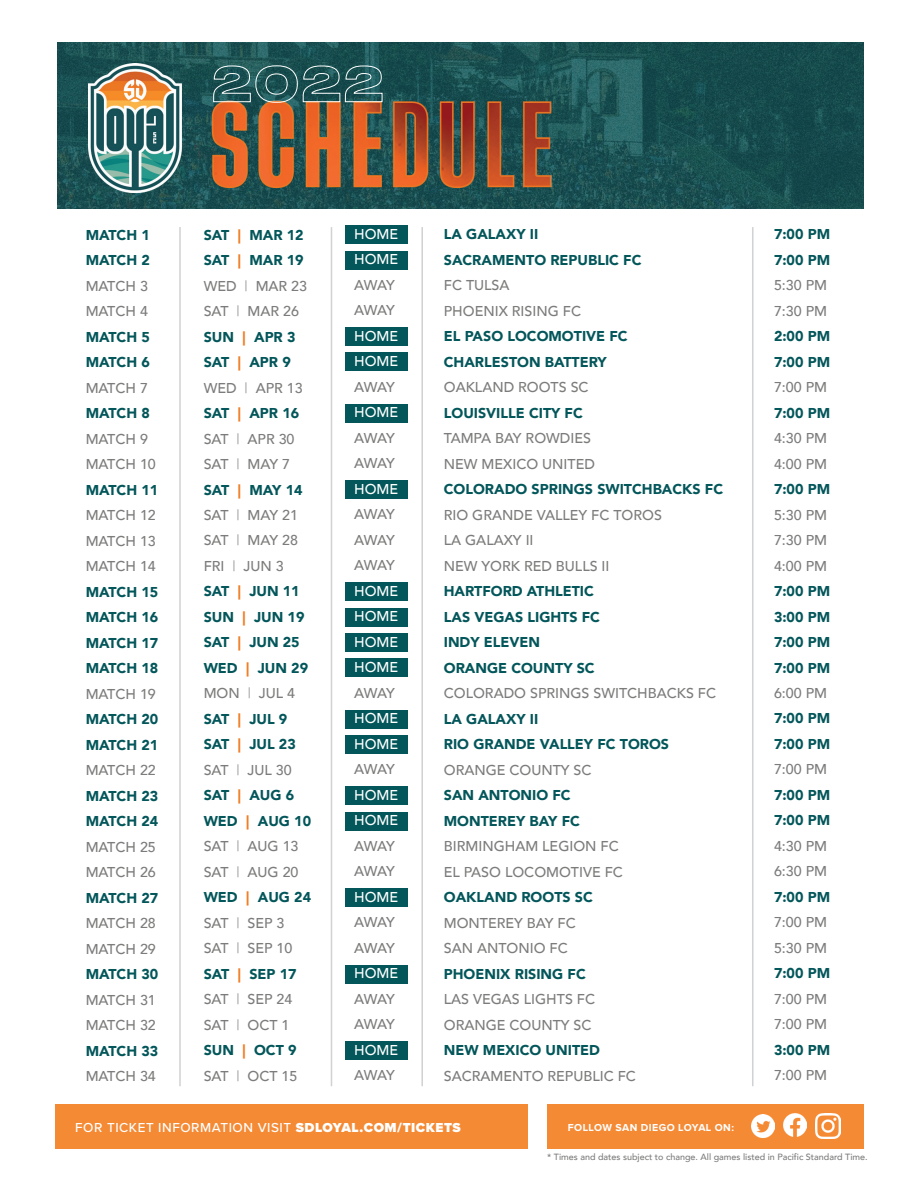
<style>
.page{position:relative;width:918px;height:1188px;background:#fff}
.page>*{position:absolute;margin:0;border:0;box-sizing:border-box;transform-origin:0 0}
.t1{font:900 14.25px/25.5px "Avenir";color:#03565a}
.t2{font:500 14.25px/25.5px "Avenir";color:#7c7c7b}
.t3{font:500 14.25px/25.5px "Avenir";color:#fff}
.t4{font:500 14.25px/25.5px "Avenir";letter-spacing:-.025em;color:#7c7c7b}
.t5{font:500 13.5px "Proxima Nova";letter-spacing:.04em;color:#fff}
.t6{font:700 10.5px "Proxima Nova";letter-spacing:.04em;color:#fff}
.t7{font:500 9px "Avenir";color:#7c7c7b}
.s1{color:#f17c23}
.s2{font-weight:500;color:#7c7c7b}
.s3{font-weight:500;color:#ababab}
.s4{font-weight:900}
</style>
<div class="page">
<div style="left:345px;top:226px;width:63px;height:18px;background:#03565a"></div>
<div style="left:345px;top:251px;width:63px;height:19px;background:#03565a"></div>
<div style="left:345px;top:328px;width:63px;height:18px;background:#03565a"></div>
<div style="left:345px;top:404px;width:63px;height:18px;background:#03565a"></div>
<div style="left:345px;top:481px;width:63px;height:18px;background:#03565a"></div>
<div style="left:345px;top:353px;width:63px;height:18px;background:#03565a"></div>
<div style="left:345px;top:583px;width:63px;height:18px;background:#03565a"></div>
<div style="left:345px;top:608px;width:63px;height:18px;background:#03565a"></div>
<div style="left:345px;top:634px;width:63px;height:18px;background:#03565a"></div>
<div style="left:345px;top:659px;width:63px;height:18px;background:#03565a"></div>
<div style="left:345px;top:710px;width:63px;height:18px;background:#03565a"></div>
<div style="left:345px;top:736px;width:63px;height:18px;background:#03565a"></div>
<div style="left:345px;top:889px;width:63px;height:18px;background:#03565a"></div>
<div style="left:345px;top:965px;width:63px;height:18px;background:#03565a"></div>
<div style="left:345px;top:1041px;width:63px;height:18px;background:#03565a"></div>
<div style="left:345px;top:787px;width:63px;height:18px;background:#03565a"></div>
<div style="left:345px;top:812px;width:63px;height:18px;background:#03565a"></div>
<img style="left:58px;top:42px;width:806px;height:167px">
<hr style="left:179px;top:227px;width:2px;height:859px;background:#d1d2d4">
<hr style="left:331px;top:227px;width:1px;height:859px;background:#d1d2d4">
<hr style="left:421px;top:227px;width:2px;height:859px;background:#d1d2d4">
<hr style="left:752px;top:227px;width:2px;height:859px;background:#d1d2d4">
<div style="left:55px;top:1105px;width:472px;height:44px;background:#f58a34"></div>
<div style="left:547px;top:1105px;width:317px;height:44px;background:#f58a34"></div>
<img style="left:752px;top:1115px;width:22px;height:22px">
<img style="left:783px;top:1114px;width:23px;height:23px">
<img style="left:816px;top:1114px;width:25px;height:25px">
<img style="left:211px;top:100px;width:342px;height:90px">
<svg style="left:213px;top:65px;width:170px;height:38px;background:#3c6869"></svg>
<img style="left:88px;top:64px;width:94px;height:128px">
<p class="t1" style="left:86px;top:222px;width:66px">MATCH 1<br>MATCH 2</p>
<p class="t2" style="left:86px;top:272px;width:64px">MATCH 3<br>MATCH 4</p>
<p class="t1" style="left:86px;top:324px;width:66px">MATCH 5<br>MATCH 6</p>
<p class="t2" style="left:86px;top:374px;width:64px">MATCH 7</p>
<p class="t1" style="left:86px;top:400px;width:66px">MATCH 8</p>
<p class="t2" style="left:86px;top:425px;width:72px">MATCH 9<br>MATCH 10</p>
<p class="t1" style="left:86px;top:477px;width:74px">MATCH 11</p>
<p class="t2" style="left:86px;top:502px;width:72px;text-align:justify">MATCH 12<br>MATCH 13<br>MATCH 14</p>
<p class="t1" style="left:86px;top:579px;width:74px;text-align:justify">MATCH 15<br>MATCH 16<br>MATCH 17<br>MATCH 18</p>
<p class="t2" style="left:86px;top:680px;width:72px">MATCH 19</p>
<p class="t1" style="left:86px;top:706px;width:74px">MATCH 20<br>MATCH 21</p>
<p class="t2" style="left:86px;top:757px;width:72px">MATCH 22</p>
<p class="t1" style="left:86px;top:783px;width:74px">MATCH 23<br>MATCH 24</p>
<p class="t2" style="left:86px;top:833px;width:72px">MATCH 25<br>MATCH 26</p>
<p class="t1" style="left:86px;top:885px;width:74px">MATCH 27</p>
<p class="t2" style="left:86px;top:910px;width:72px">MATCH 28<br>MATCH 29</p>
<p class="t1" style="left:86px;top:961px;width:74px">MATCH 30</p>
<p class="t2" style="left:86px;top:986px;width:72px">MATCH 31<br>MATCH 32</p>
<p class="t1" style="left:86px;top:1038px;width:74px">MATCH 33</p>
<p class="t2" style="left:86px;top:1063px;width:72px">MATCH 34</p>
<p class="t3" style="left:354px;top:220px;width:46px">HOME<br>HOME</p>
<p class="t4" style="left:354px;top:271px;width:42px">AWAY<br>AWAY</p>
<p class="t3" style="left:354px;top:322px;width:46px">HOME<br>HOME</p>
<p class="t2" style="left:354px;top:373px;width:42px">AWAY</p>
<p class="t3" style="left:354px;top:399px;width:46px">HOME</p>
<p class="t4" style="left:354px;top:424px;width:42px">AWAY<br>AWAY</p>
<p class="t3" style="left:354px;top:475px;width:46px">HOME</p>
<p class="t2" style="left:354px;top:501px;width:42px;text-align:justify">AWAY AWAY AWAY</p>
<p class="t3" style="left:354px;top:577px;width:46px;text-align:justify">HOME HOME HOME HOME</p>
<p class="t2" style="left:354px;top:679px;width:42px">AWAY</p>
<p class="t3" style="left:354px;top:705px;width:46px">HOME<br>HOME</p>
<p class="t2" style="left:354px;top:756px;width:42px">AWAY</p>
<p class="t3" style="left:354px;top:781px;width:46px">HOME<br>HOME</p>
<p class="t4" style="left:354px;top:832px;width:42px">AWAY<br>AWAY</p>
<p class="t3" style="left:354px;top:883px;width:46px">HOME</p>
<p class="t4" style="left:354px;top:909px;width:42px">AWAY<br>AWAY</p>
<p class="t3" style="left:354px;top:960px;width:46px">HOME</p>
<p class="t4" style="left:354px;top:985px;width:42px">AWAY<br>AWAY</p>
<p class="t3" style="left:354px;top:1036px;width:46px">HOME</p>
<p class="t2" style="left:354px;top:1062px;width:42px">AWAY</p>
<p class="t1" style="left:204px;top:221px;width:109px">SAT <span class="s1">|</span> MAR 12<br>SAT <span class="s1">|</span> MAR 19<br><span class="s2">WED</span> <span class="s3">|</span> <span class="s2">MAR 23<br>SAT</span> <span class="s3">|</span> <span class="s2">MAR 26<br></span>SUN <span class="s1">|</span> APR 3<br>SAT <span class="s1">|</span> APR 9<br><span class="s2">WED</span> <span class="s3">|</span> <span class="s2">APR 13<br></span>SAT <span class="s1">|</span> APR 16<br><span class="s2">SAT</span> <span class="s3">|</span> <span class="s2">APR 30<br>SAT</span> <span class="s3">|</span> <span class="s2">MAY 7<br></span>SAT <span class="s1">|</span> MAY 14<br><span class="s2">SAT</span> <span class="s3">|</span> <span class="s2">MAY 21<br>SAT</span> <span class="s3">|</span> <span class="s2">MAY 28<br>FRI</span> <span class="s3">|</span> <span class="s2">JUN 3<br></span>SAT <span class="s1">|</span> JUN 11<br>SUN <span class="s1">|</span> JUN 19<br>SAT <span class="s1">|</span> JUN 25<br>WED <span class="s1">|</span> JUN 29<br><span class="s2">MON</span> <span class="s3">|</span> <span class="s2">JUL 4<br></span>SAT <span class="s1">|</span> JUL 9<br>SAT <span class="s1">|</span> JUL 23<br><span class="s2">SAT</span> <span class="s3">|</span> <span class="s2">JUL 30<br></span>SAT <span class="s1">|</span> AUG 6<br>WED <span class="s1">|</span> AUG 10<br><span class="s2">SAT</span> <span class="s3">|</span> <span class="s2">AUG 13<br>SAT</span> <span class="s3">|</span> <span class="s2">AUG 20<br></span>WED <span class="s1">|</span> AUG 24<br><span class="s2">SAT</span> <span class="s3">|</span> <span class="s2">SEP 3<br>SAT</span> <span class="s3">|</span> <span class="s2">SEP 10<br></span>SAT <span class="s1">|</span> SEP 17<br><span class="s2">SAT</span> <span class="s3">|</span> <span class="s2">SEP 24<br>SAT</span> <span class="s3">|</span> <span class="s2">OCT 1<br></span>SUN <span class="s1">|</span> OCT 9<br><span class="s2">SAT</span> <span class="s3">|</span> <span class="s2">OCT 15</span></p>
<p class="t1" style="left:444px;top:221px;width:199px">LA GALAXY II<br>SACRAMENTO REPUBLIC FC</p>
<p class="t2" style="left:444px;top:272px;width:139px">FC TULSA<br>PHOENIX RISING FC</p>
<p class="t1" style="left:444px;top:323px;width:185px">EL PASO LOCOMOTIVE FC<br>CHARLESTON BATTERY</p>
<p class="t2" style="left:444px;top:374px;width:146px">OAKLAND ROOTS SC</p>
<p class="t1" style="left:444px;top:400px;width:141px">LOUISVILLE CITY FC</p>
<p class="t2" style="left:444px;top:425px;width:153px">TAMPA BAY ROWDIES<br>NEW MEXICO UNITED</p>
<p class="t1" style="left:444px;top:476px;width:281px">COLORADO SPRINGS SWITCHBACKS FC</p>
<p class="t2" style="left:444px;top:501px;width:220px">RIO GRANDE VALLEY FC TOROS<br>LA GALAXY II<br>NEW YORK RED BULLS II</p>
<p class="t1" style="left:444px;top:578px;width:158px">HARTFORD ATHLETIC<br>LAS VEGAS LIGHTS FC<br>INDY ELEVEN<br>ORANGE COUNTY SC</p>
<p class="t2" style="left:444px;top:680px;width:274px">COLORADO SPRINGS SWITCHBACKS FC</p>
<p class="t1" style="left:444px;top:706px;width:227px">LA GALAXY II<br>RIO GRANDE VALLEY FC TOROS</p>
<p class="t2" style="left:444px;top:756px;width:149px">ORANGE COUNTY SC</p>
<p class="t1" style="left:444px;top:782px;width:138px">SAN ANTONIO FC<br>MONTEREY BAY FC</p>
<p class="t2" style="left:444px;top:833px;width:181px">BIRMINGHAM LEGION FC<br>EL PASO LOCOMOTIVE FC</p>
<p class="t1" style="left:444px;top:884px;width:151px">OAKLAND ROOTS SC</p>
<p class="t2" style="left:444px;top:909px;width:133px">MONTEREY BAY FC<br>SAN ANTONIO FC</p>
<p class="t1" style="left:444px;top:961px;width:143px">PHOENIX RISING FC</p>
<p class="t2" style="left:444px;top:986px;width:153px">LAS VEGAS LIGHTS FC<br>ORANGE COUNTY SC</p>
<p class="t1" style="left:444px;top:1037px;width:158px">NEW MEXICO UNITED</p>
<p class="t2" style="left:444px;top:1062px;width:194px">SACRAMENTO REPUBLIC FC</p>
<p class="t5" style="left:75px;top:1117px;width:387px">FOR TICKET INFORMATION VISIT <span class="s4">SDLOYAL.COM/TICKETS</span></p>
<p class="t6" style="left:568px;top:1121px;width:168px">FOLLOW SAN DIEGO LOYAL ON:</p>
<p class="t1" style="left:774px;top:221px;width:58px">7:00 PM<br>7:00 PM</p>
<p class="t2" style="left:774px;top:272px;width:55px">5:30 PM<br>7:30 PM</p>
<p class="t1" style="left:774px;top:323px;width:58px">2:00 PM<br>7:00 PM</p>
<p class="t2" style="left:774px;top:374px;width:55px">7:00 PM</p>
<p class="t1" style="left:774px;top:399px;width:58px">7:00 PM</p>
<p class="t2" style="left:774px;top:425px;width:55px">4:30 PM<br>4:00 PM</p>
<p class="t1" style="left:774px;top:476px;width:58px">7:00 PM</p>
<p class="t2" style="left:774px;top:501px;width:55px;text-align:justify">5:30 PM 7:30 PM 4:00 PM</p>
<p class="t1" style="left:774px;top:578px;width:58px;text-align:justify">7:00 PM 3:00 PM 7:00 PM 7:00 PM</p>
<p class="t2" style="left:774px;top:680px;width:55px">6:00 PM</p>
<p class="t1" style="left:774px;top:705px;width:58px">7:00 PM<br>7:00 PM</p>
<p class="t2" style="left:774px;top:756px;width:55px">7:00 PM</p>
<p class="t1" style="left:774px;top:782px;width:58px">7:00 PM<br>7:00 PM</p>
<p class="t2" style="left:774px;top:832px;width:55px">4:30 PM<br>6:30 PM</p>
<p class="t1" style="left:774px;top:884px;width:58px">7:00 PM</p>
<p class="t2" style="left:774px;top:909px;width:55px">7:00 PM<br>5:30 PM</p>
<p class="t1" style="left:774px;top:960px;width:58px">7:00 PM</p>
<p class="t2" style="left:774px;top:985px;width:55px">7:00 PM<br>7:00 PM</p>
<p class="t1" style="left:774px;top:1037px;width:58px">3:00 PM</p>
<p class="t2" style="left:774px;top:1062px;width:55px">7:00 PM</p>
<p class="t7" style="left:547px;top:1150px;width:322px">* Times and dates subject to change. All games listed in Pacific Standard Time.</p>
</div>
